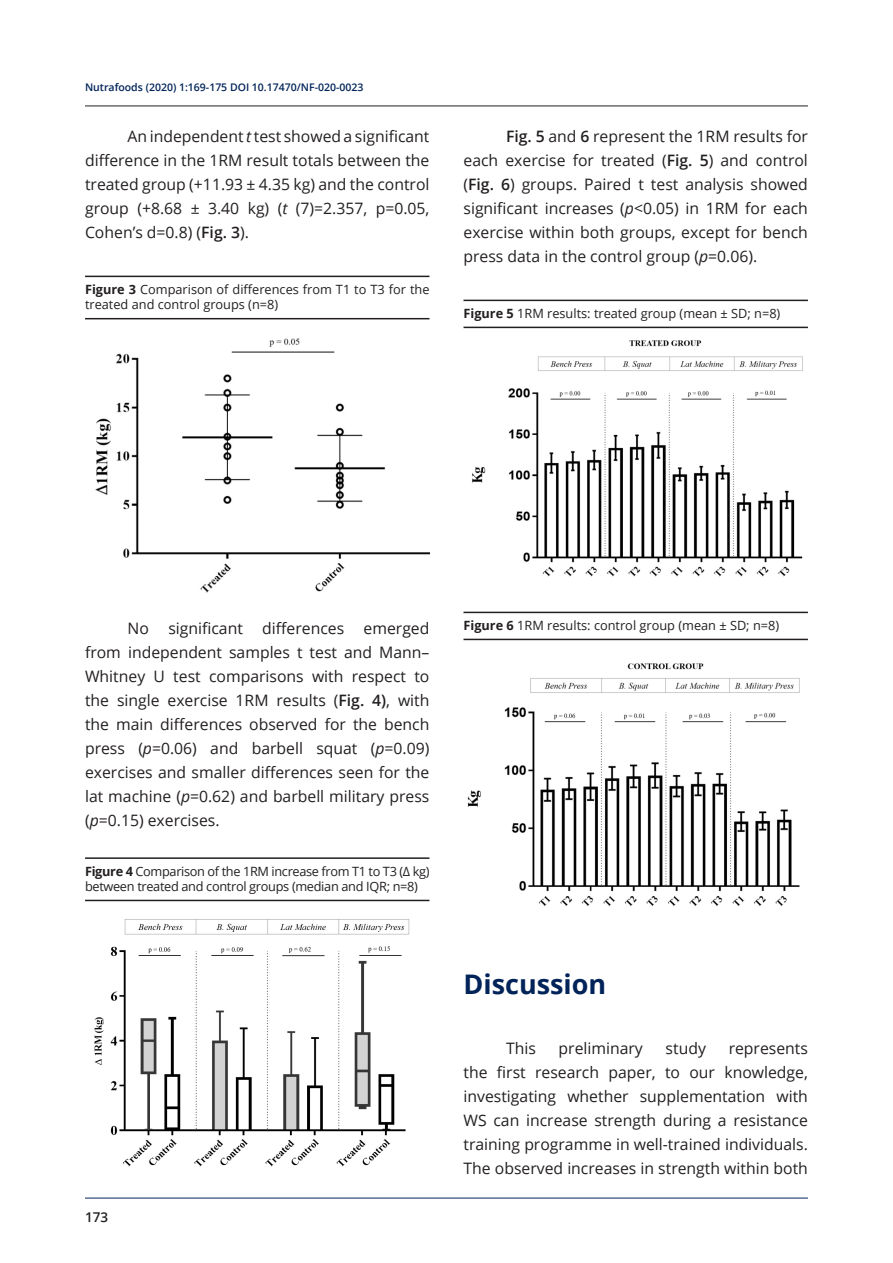
<style>
.page{position:relative;width:893px;height:1263px;background:#fff}
.page>*{position:absolute;margin:0;border:0;box-sizing:border-box;transform-origin:0 0}
.Headline1{font:700 27px "Open Sans";color:#002359}
.testo_base{font:15.75px/24px "Open Sans";color:#231f20;text-align:justify}
.t1{font:600 13.5px "Open Sans";color:#231f20}
.didascalia{font:12.75px/15.3px "Open Sans";color:#231f20}
.didascalia-2{font:12.75px/15.3px "Open Sans";letter-spacing:-.025em;color:#231f20}
.t2{font:600 10.5px "Open Sans";color:#002359}
.s1{font-style:italic}
.s2{font-weight:600}
.s3{font-weight:700}
</style>
<div class="page">
<hr style="left:85px;top:1198px;width:723px;height:1px;background:#002359">
<hr style="left:85px;top:106px;width:723px;height:1px;background:#231f20">
<hr style="left:463px;top:300px;width:345px;height:1px;background:#231f20">
<hr style="left:463px;top:327px;width:345px;height:1px;background:#231f20">
<hr style="left:463px;top:612px;width:345px;height:1px;background:#231f20">
<hr style="left:463px;top:639px;width:345px;height:1px;background:#231f20">
<img style="left:472px;top:340px;width:331px;height:237px">
<img style="left:467px;top:663px;width:333px;height:244px">
<hr style="left:85px;top:276px;width:344px;height:1px;background:#231f20">
<hr style="left:85px;top:318px;width:344px;height:1px;background:#231f20">
<hr style="left:85px;top:857px;width:344px;height:2px;background:#231f20">
<hr style="left:85px;top:900px;width:344px;height:1px;background:#231f20">
<img style="left:94px;top:919px;width:316px;height:248px">
<img style="left:95px;top:338px;width:334px;height:255px">
<p class="t2" style="left:85px;top:80px;width:280px">Nutrafoods (2020) 1:169-175 DOI 10.17470/NF-020-0023</p>
<p class="testo_base" style="left:85px;top:124px;width:346px;text-indent:43px">An independent <span class="s1">t</span> test showed a significant difference in the 1RM result totals between the treated group (+11.93 ± 4.35 kg) and the control group (+8.68 ± 3.40 kg) (<span class="s1">t</span> (7)=2.357, p=0.05, Cohen’s d=0.8) (<span class="s2">Fig. 3</span>).</p>
<p class="didascalia" style="left:85px;top:281px;width:346px"><span class="s3">Figure 3</span> Comparison of differences from T1 to T3 for the treated and control groups (n=8)</p>
<p class="testo_base" style="left:463px;top:124px;width:346px;text-indent:43px"><span class="s2">Fig. 5</span> and <span class="s2">6</span> represent the 1RM results for each exercise for treated (<span class="s2">Fig. 5</span>) and control (<span class="s2">Fig. 6</span>) groups. Paired t test analysis showed significant increases (<span class="s1">p</span>&lt;0.05) in 1RM for each exercise within both groups, except for bench press data in the control group (<span class="s1">p</span>=0.06).</p>
<p class="didascalia" style="left:463px;top:305px;width:318px"><span class="s3">Figure 5</span> 1RM results: treated group (mean ± SD; n=8)</p>
<p class="testo_base" style="left:85px;top:616px;width:346px;text-indent:43px">No significant differences emerged from independent samples t test and Mann– Whitney U test comparisons with respect to the single exercise 1RM results (<span class="s2">Fig. 4)</span>, with the main differences observed for the bench press (<span class="s1">p</span>=0.06) and barbell squat (<span class="s1">p</span>=0.09) exercises and smaller differences seen for the lat machine (<span class="s1">p</span>=0.62) and barbell military press (<span class="s1">p</span>=0.15) exercises.</p>
<p class="didascalia-2" style="left:85px;top:863px;width:346px"><span class="s3">Figure 4</span> Comparison of the 1RM increase from T1 to T3 (Δ kg) between treated and control groups (median and IQR; n=8)</p>
<p class="t1" style="left:85px;top:1208px;width:25px">173</p>
<p class="didascalia" style="left:463px;top:617px;width:317px"><span class="s3">Figure 6</span> 1RM results: control group (mean ± SD; n=8)</p>
<p class="Headline1" style="left:463px;top:965px;width:144px">Discussion</p>
<p class="testo_base" style="left:506px;top:1036px;width:31px">This</p>
<p class="testo_base" style="left:559px;top:1036px;width:86px">preliminary</p>
<p class="testo_base" style="left:666px;top:1036px;width:42px">study</p>
<p class="testo_base" style="left:463px;top:1036px;width:346px;text-indent:265px">represents the first research paper, to our knowledge, investigating whether supplementation with WS can increase strength during a resistance training programme in well-trained individuals.<br>The observed increases in strength within both</p>
</div>
